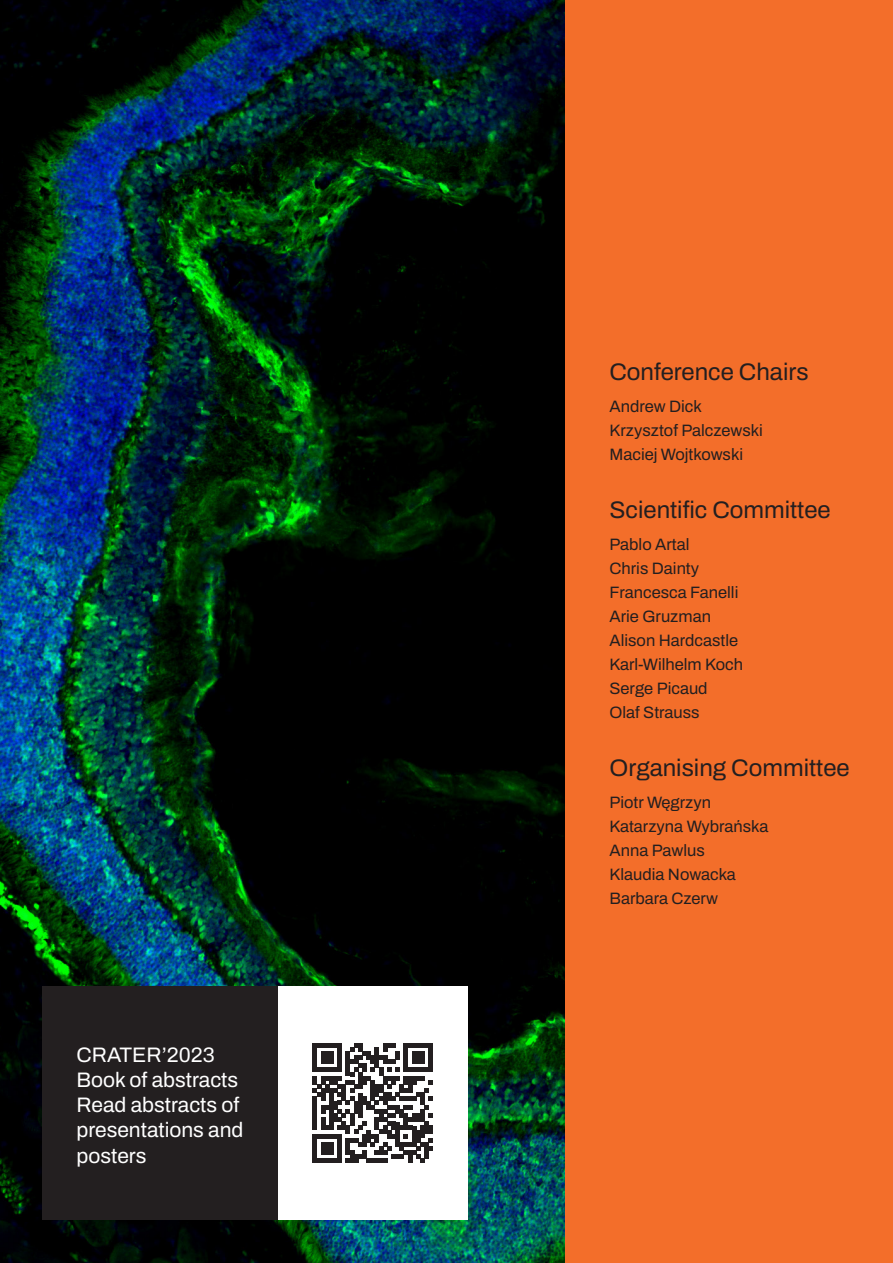
<style>
.page{position:relative;width:893px;height:1263px;background:#fff}
.page>*{position:absolute;margin:0;border:0;box-sizing:border-box;transform-origin:0 0}
.t1{font:24px "Archivo";color:#231f20}
.t2{font:21px/25.2px "Archivo";color:#fff}
.t3{font:16.5px "Archivo";color:#231f20}
</style>
<div class="page">
<img style="left:0;top:0;width:566px;height:1263px">
<div style="left:566px;top:0;width:327px;height:1263px;background:#f36e2a"></div>
<div style="left:43px;top:986px;width:236px;height:234px;background:#231f20"></div>
<div style="left:278px;top:986px;width:189px;height:234px;background:#fff"></div>
<svg style="left:313px;top:1043px;width:120px;height:120px"></svg>
<p class="t2" style="left:77px;top:1042px;width:163px">CRATER’2023<br>Book of abstracts</p>
<p class="t2" style="left:77px;top:1092px;width:168px">Read abstracts of presentations and posters</p>
<h2 class="t1" style="left:609px;top:353px;width:201px">Conference Chairs</h2>
<p class="t3" style="left:609px;top:394px;width:94px">Andrew Dick</p>
<p class="t3" style="left:609px;top:418px;width:155px">Krzysztof Palczewski</p>
<p class="t3" style="left:609px;top:442px;width:135px">Maciej Wojtkowski</p>
<h2 class="t1" style="left:609px;top:491px;width:223px">Scientific Committee</h2>
<p class="t3" style="left:609px;top:532px;width:82px">Pablo Artal</p>
<p class="t3" style="left:609px;top:556px;width:91px">Chris Dainty</p>
<p class="t3" style="left:609px;top:580px;width:130px">Francesca Fanelli</p>
<p class="t3" style="left:609px;top:604px;width:103px">Arie Gruzman</p>
<p class="t3" style="left:609px;top:628px;width:130px">Alison Hardcastle</p>
<p class="t3" style="left:609px;top:652px;width:135px">Karl-Wilhelm Koch</p>
<p class="t3" style="left:609px;top:676px;width:100px">Serge Picaud</p>
<p class="t3" style="left:609px;top:700px;width:92px">Olaf Strauss</p>
<h2 class="t1" style="left:609px;top:749px;width:242px">Organising Committee</h2>
<p class="t3" style="left:609px;top:790px;width:103px">Piotr Węgrzyn</p>
<p class="t3" style="left:609px;top:814px;width:160px">Katarzyna Wybrańska</p>
<p class="t3" style="left:609px;top:838px;width:97px">Anna Pawlus</p>
<p class="t3" style="left:609px;top:862px;width:128px">Klaudia Nowacka</p>
<p class="t3" style="left:609px;top:886px;width:110px">Barbara Czerw</p>
</div>
